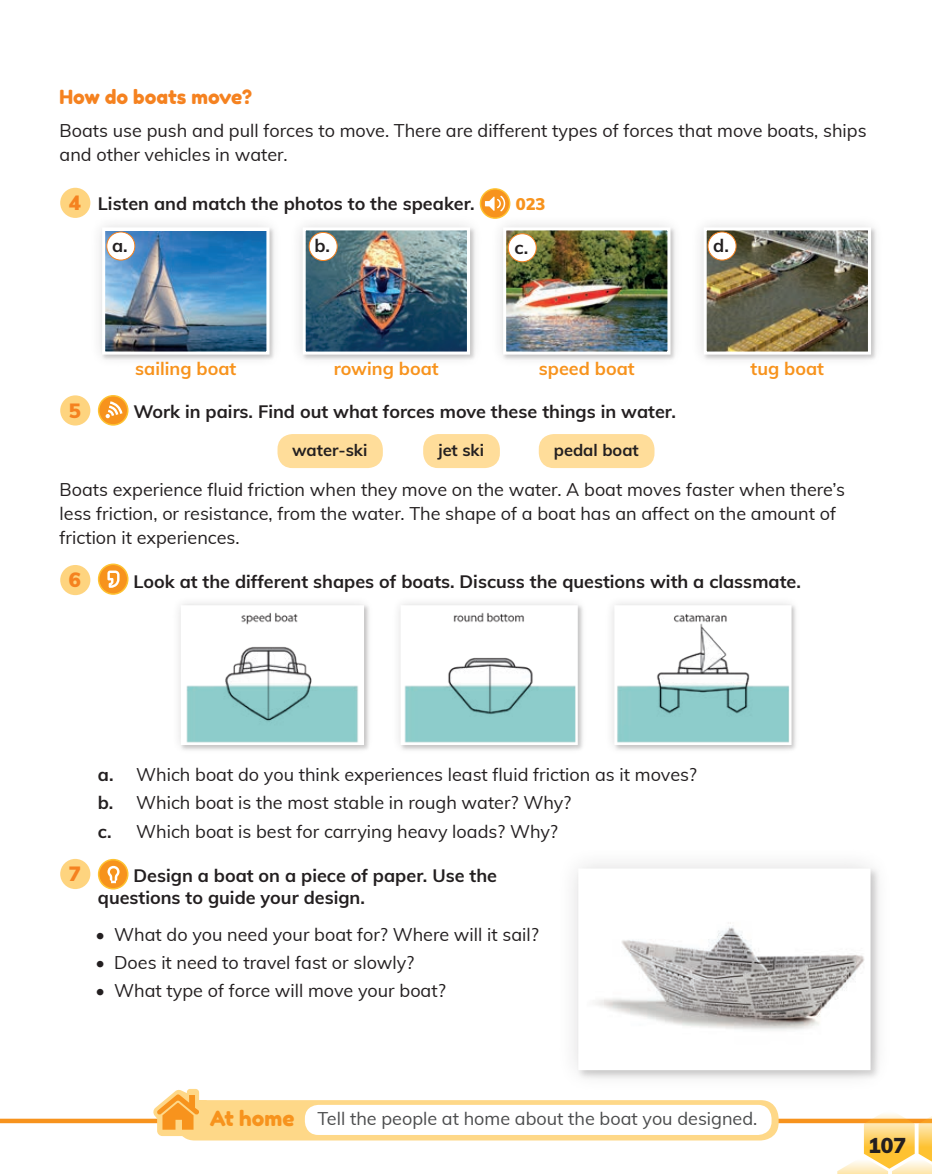
<style>
.page{position:relative;width:932px;height:1174px;background:#fff}
.page>*{position:absolute;margin:0;border:0;box-sizing:border-box;transform-origin:0 0}
.t1{font:21px "Fredoka One";color:#f7931d}
.t2{font:900 21px "Muli";color:#231f20}
.t3{font:900 20.1px "Muli";color:#f58220}
._05_SUBEPIGRAFE{font:19.5px "Fredoka One";color:#f58220}
._05_TEXTO_GENERAL{font:18px/24px "Muli";color:#231f20}
._02-ACTIVIDADES{font:700 18px/22.5px "Muli";color:#231f20}
._02_ACTIVIDADES_FINA{font:18px "Muli";color:#231f20}
._03_AT_HOME{font:18px "Muli";color:#4b4c4d}
._05_TEXTO_GENERAL-2{font:700 18px "Muli";color:#f7931d}
._03_CAJA_INDEPENDIEN{font:700 16.5px "Muli";color:#231f20}
._02-ACTIVIDADES-2{font:900 16.5px "Muli";color:#f7931d}
.s1{font-weight:700}
</style>
<div class="page">
<div style="left:490px;top:214px;width:193px;height:154px;background:#231f20;opacity:.16"></div>
<img style="left:507px;top:231px;width:159px;height:119px">
<div style="left:503px;top:227px;width:167px;height:127px;border:3px solid #fff"></div>
<div style="left:89px;top:214px;width:193px;height:154px;background:#231f20;opacity:.16"></div>
<img style="left:106px;top:231px;width:159px;height:119px">
<div style="left:102px;top:227px;width:167px;height:127px;border:3px solid #fff"></div>
<div style="left:690px;top:214px;width:193px;height:154px;background:#231f20;opacity:.16"></div>
<img style="left:707px;top:231px;width:159px;height:119px">
<div style="left:703px;top:227px;width:167px;height:127px;border:3px solid #fff"></div>
<div style="left:555px;top:845px;width:338px;height:248px;background:#231f20;opacity:.16"></div>
<img style="left:583px;top:873px;width:282px;height:192px">
<div style="left:289px;top:214px;width:193px;height:154px;background:#231f20;opacity:.16"></div>
<img style="left:306px;top:231px;width:160px;height:119px">
<div style="left:302px;top:227px;width:168px;height:127px;border:3px solid #fff"></div>
<div style="left:0;top:1118px;width:931px;height:5px;background:#f7931d"></div>
<svg style="left:837px;top:1114px;width:94px;height:60px"></svg>
<div style="left:177px;top:1100px;width:601px;height:40px;background:#fed888;border-radius:18px"></div>
<svg style="left:153px;top:1089px;width:47px;height:47px"></svg>
<div style="left:305px;top:1104px;width:466px;height:31px;background:#fff;border-radius:14px"></div>
<div style="left:60px;top:188px;width:30px;height:30px;background:#fed47f;border-radius:50%"></div>
<svg style="left:480px;top:189px;width:29px;height:29px"></svg>
<div style="left:479px;top:188px;width:31px;height:31px;border:1px solid #fec231;border-radius:50%"></div>
<svg style="left:485px;top:196px;width:20px;height:15px"></svg>
<div style="left:107px;top:232px;width:28px;height:28px;background:#fff;border-radius:50%"></div>
<div style="left:106px;top:232px;width:29px;height:28px;border:1px solid #f58220;border-radius:50%"></div>
<div style="left:309px;top:232px;width:28px;height:28px;background:#fff;border-radius:50%"></div>
<div style="left:309px;top:232px;width:28px;height:29px;border:1px solid #f58220;border-radius:50%"></div>
<div style="left:707px;top:232px;width:28px;height:28px;background:#fff;border-radius:50%"></div>
<div style="left:707px;top:232px;width:29px;height:28px;border:1px solid #f58220;border-radius:50%"></div>
<div style="left:508px;top:234px;width:28px;height:28px;background:#fff;border-radius:50%"></div>
<div style="left:507px;top:233px;width:29px;height:29px;border:1px solid #f58220;border-radius:50%"></div>
<div style="left:60px;top:395px;width:30px;height:30px;background:#fed47f;border-radius:50%"></div>
<svg style="left:98px;top:395px;width:30px;height:30px"></svg>
<svg style="left:106px;top:401px;width:16px;height:17px"></svg>
<div style="left:60px;top:565px;width:30px;height:30px;background:#fed47f;border-radius:50%"></div>
<div style="left:98px;top:563px;width:30px;height:32px;background:#f7931d;border:2px solid #fec231;border-radius:50%"></div>
<svg style="left:107px;top:570px;width:12px;height:18px"></svg>
<div style="left:60px;top:859px;width:30px;height:30px;background:#fed47f;border-radius:50%"></div>
<div style="left:98px;top:859px;width:30px;height:30px;background:#f7931d;border:2px solid #fec231;border-radius:50%"></div>
<svg style="left:107px;top:866px;width:12px;height:17px"></svg>
<div style="left:423px;top:434px;width:76px;height:34px;background:#ffdd9a;border-radius:15px"></div>
<div style="left:277px;top:434px;width:106px;height:34px;background:#ffdd9a;border-radius:15px"></div>
<div style="left:538px;top:434px;width:116px;height:34px;background:#ffdd9a;border-radius:15px"></div>
<div style="left:391px;top:595px;width:196px;height:159px;background:#231f20;opacity:.16"></div>
<img style="left:403px;top:608px;width:171px;height:134px">
<div style="left:400px;top:605px;width:177px;height:140px;border:2px solid #fff"></div>
<div style="left:171px;top:595px;width:203px;height:159px;background:#231f20;opacity:.16"></div>
<img style="left:184px;top:608px;width:177px;height:134px">
<div style="left:604px;top:595px;width:197px;height:159px;background:#231f20;opacity:.16"></div>
<img style="left:617px;top:608px;width:171px;height:134px">
<div style="left:614px;top:605px;width:177px;height:140px;border:2px solid #fff"></div>
<p class="_05_SUBEPIGRAFE" style="left:60px;top:85px;width:194px">How do boats move?</p>
<p class="_05_TEXTO_GENERAL" style="left:60px;top:117px;width:808px">Boats use push and pull forces to move. There are different types of forces that move boats, ships and other vehicles in water.</p>
<p class="t3" style="left:69px;top:188px;width:14px">4</p>
<p class="_02-ACTIVIDADES" style="left:98px;top:192px;width:378px">Listen and match the photos to the speaker.</p>
<p class="_02-ACTIVIDADES-2" style="left:515px;top:192px;width:31px">023</p>
<p class="_02-ACTIVIDADES" style="left:112px;top:233px;width:17px">a.</p>
<p class="_02-ACTIVIDADES" style="left:314px;top:234px;width:17px">b.</p>
<p class="_02-ACTIVIDADES" style="left:514px;top:235px;width:15px">c.</p>
<p class="_02-ACTIVIDADES" style="left:713px;top:233px;width:17px">d.</p>
<p class="_05_TEXTO_GENERAL-2" style="left:135px;top:355px;width:103px">sailing boat</p>
<p class="_05_TEXTO_GENERAL-2" style="left:334px;top:355px;width:106px">rowing boat</p>
<p class="_05_TEXTO_GENERAL-2" style="left:538px;top:355px;width:97px">speed boat</p>
<p class="_05_TEXTO_GENERAL-2" style="left:750px;top:355px;width:75px">tug boat</p>
<p class="t3" style="left:69px;top:396px;width:14px">5</p>
<p class="_02-ACTIVIDADES" style="left:133px;top:399px;width:544px">Work in pairs. Find out what forces move these things in water.</p>
<p class="_03_CAJA_INDEPENDIEN" style="left:292px;top:438px;width:77px">water-ski</p>
<p class="_03_CAJA_INDEPENDIEN" style="left:438px;top:438px;width:47px">jet ski</p>
<p class="_03_CAJA_INDEPENDIEN" style="left:553px;top:438px;width:86px">pedal boat</p>
<p class="_05_TEXTO_GENERAL" style="left:60px;top:476px;width:786px">Boats experience fluid friction when they move on the water. A boat moves faster when there’s less friction, or resistance, from the water. The shape of a boat has an affect on the amount of friction it experiences.</p>
<p class="t3" style="left:69px;top:565px;width:14px">6</p>
<p class="_02-ACTIVIDADES" style="left:133px;top:569px;width:668px">Look at the different shapes of boats. Discuss the questions with a classmate.</p>
<p class="_02_ACTIVIDADES_FINA" style="left:98px;top:761px;width:600px"><span class="s1">a.</span> Which boat do you think experiences least fluid friction as it moves?</p>
<p class="_02_ACTIVIDADES_FINA" style="left:98px;top:790px;width:474px"><span class="s1">b.</span> Which boat is the most stable in rough water? Why?</p>
<p class="_02_ACTIVIDADES_FINA" style="left:98px;top:818px;width:461px"><span class="s1">c.</span> Which boat is best for carrying heavy loads? Why?</p>
<p class="t3" style="left:69px;top:859px;width:14px">7</p>
<p class="_02-ACTIVIDADES" style="left:98px;top:863px;width:400px;text-indent:36px">Design a boat on a piece of paper. Use the questions to guide your design.</p>
<p class="_05_TEXTO_GENERAL" style="left:96px;top:921px;width:444px">• What do you need your boat for? Where will it sail?</p>
<p class="_05_TEXTO_GENERAL" style="left:96px;top:949px;width:320px">• Does it need to travel fast or slowly?</p>
<p class="_05_TEXTO_GENERAL" style="left:96px;top:978px;width:351px">• What type of force will move your boat?</p>
<p class="t1" style="left:210px;top:1105px;width:86px">At home</p>
<p class="_03_AT_HOME" style="left:317px;top:1105px;width:441px">Tell the people at home about the boat you designed.</p>
<p class="t2" style="left:867px;top:1129px;width:39px">107</p>
</div>
